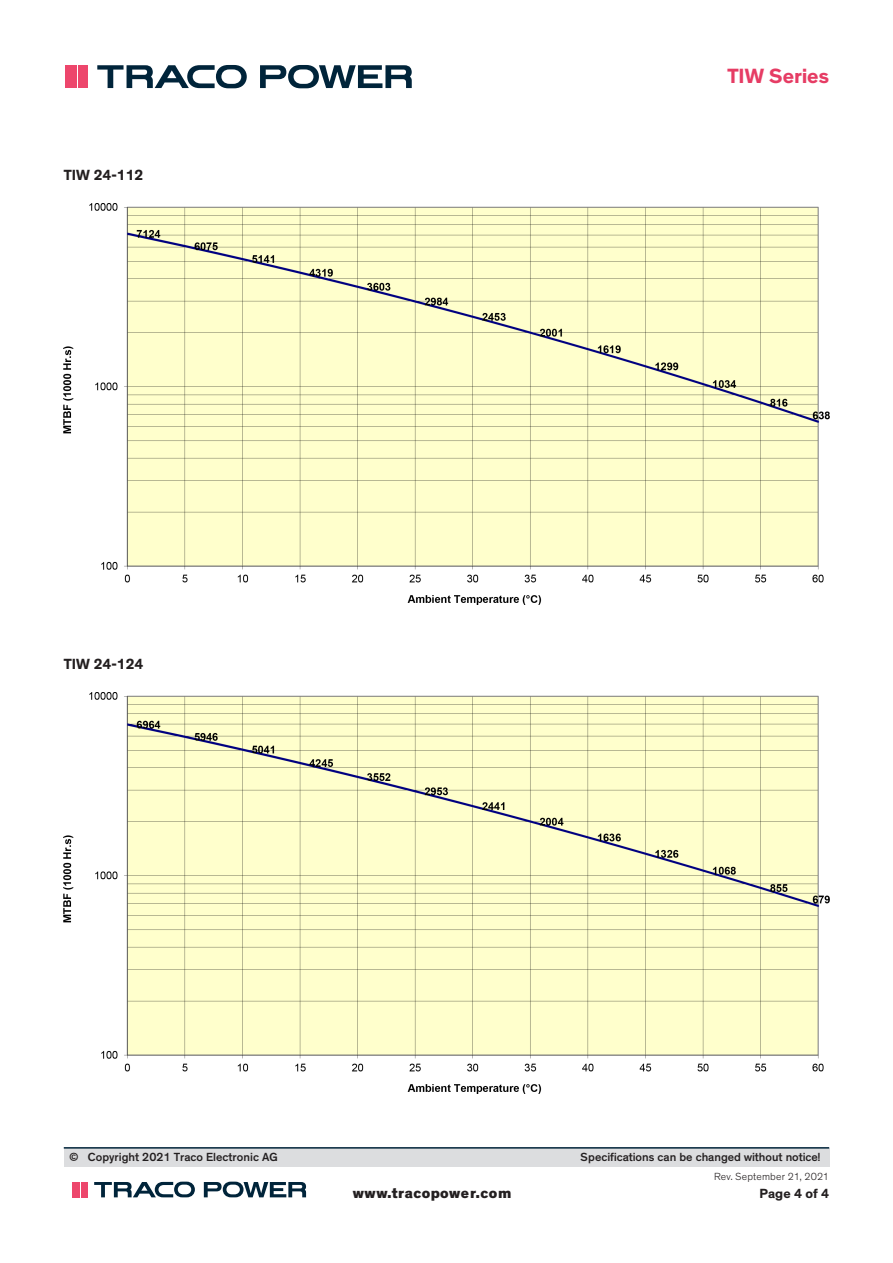
<style>
.page{position:relative;width:893px;height:1263px;background:#fff}
.page>*{position:absolute;margin:0;border:0;box-sizing:border-box;transform-origin:0 0}
.t1{font:700 21px "Theinhardt";color:#e63c64}
.t2{font:800 15px "Theinhardt";letter-spacing:.025em;color:#231f20}
.t3{font:700 15px "Theinhardt";color:#231f20}
.t4{font:700 13.5px "Theinhardt";letter-spacing:.01em;color:#231f20}
.t5{font:500 12px "Theinhardt";color:#231f20}
.t6{font:300 10.5px "Theinhardt";letter-spacing:.015em;color:#231f20}
</style>
<div class="page">
<div style="left:64px;top:1148px;width:765px;height:19px;background:#dcdddf"></div>
<hr style="left:64px;top:1147px;width:765px;height:1px;background:#00243a">
<svg style="left:94px;top:1181px;width:101px;height:16px"></svg>
<svg style="left:204px;top:1181px;width:102px;height:16px"></svg>
<div style="left:72px;top:1182px;width:7px;height:15px;background:#ed466c"></div>
<div style="left:81px;top:1182px;width:7px;height:15px;background:#ed466c"></div>
<svg style="left:97px;top:65px;width:150px;height:23px"></svg>
<svg style="left:260px;top:65px;width:152px;height:23px"></svg>
<div style="left:65px;top:65px;width:9px;height:23px;background:#ed466c"></div>
<div style="left:78px;top:65px;width:9px;height:23px;background:#ed466c"></div>
<svg style="left:76px;top:65px;width:1px;height:23px"></svg>
<img style="left:64px;top:204px;width:765px;height:400px">
<img style="left:64px;top:693px;width:765px;height:400px">
<p class="t3" style="left:64px;top:166px;width:81px">TIW 24-112</p>
<p class="t3" style="left:64px;top:655px;width:81px">TIW 24-124</p>
<h1 class="t1" style="left:727px;top:63px;width:103px">TIW Series</h1>
<p class="t5" style="left:69px;top:1150px;width:210px">© Copyright 2021 Traco Electronic AG</p>
<p class="t5" style="left:581px;top:1150px;width:241px">Specifications can be changed without notice!</p>
<p class="t4" style="left:759px;top:1185px;width:71px">Page 4 of 4</p>
<p class="t6" style="left:714px;top:1170px;width:116px">Rev. September 21, 2021</p>
<p class="t2" style="left:353px;top:1184px;width:160px">www.tracopower.com</p>
</div>
